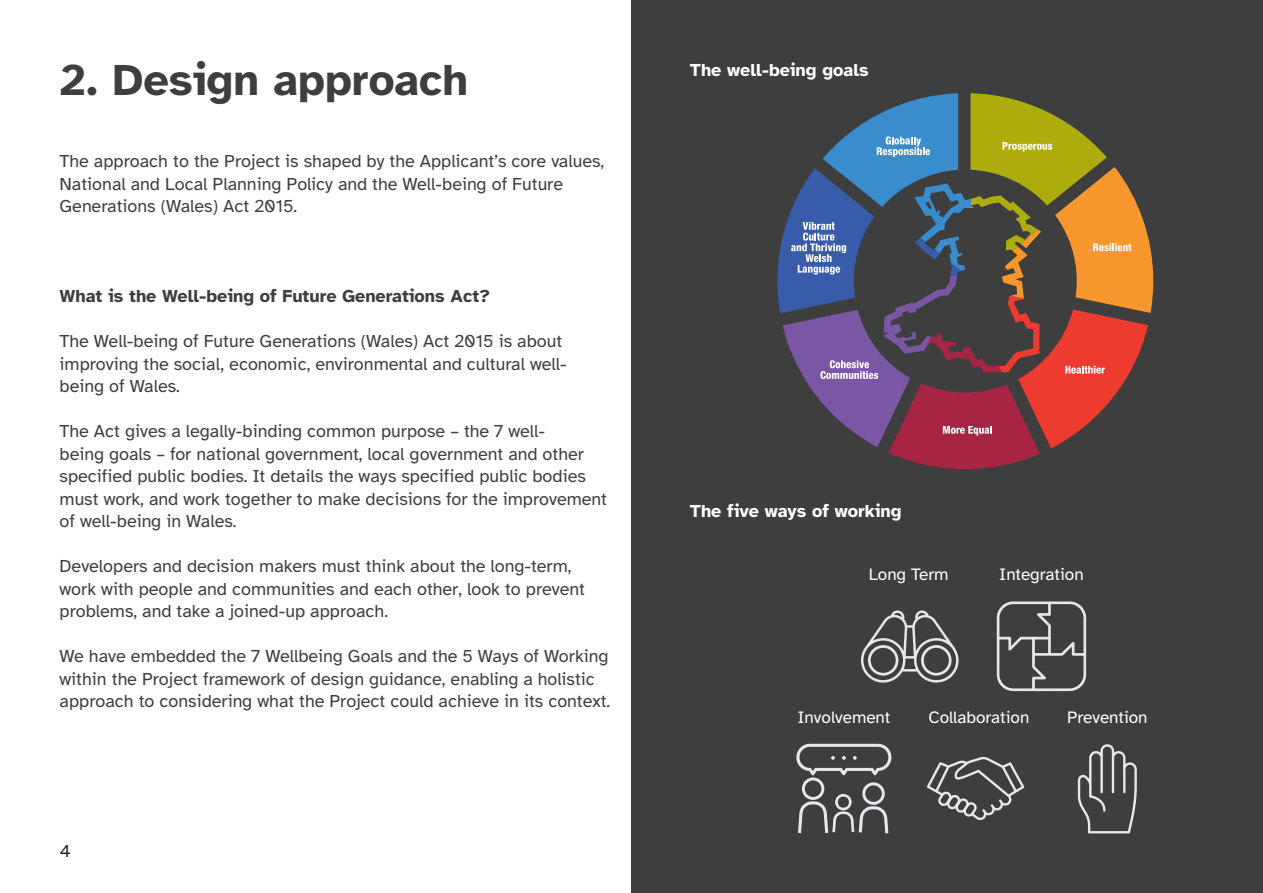
<style>
.page{position:relative;width:1263px;height:893px;background:#fff}
.page>*{position:absolute;margin:0;border:0;box-sizing:border-box;transform-origin:0 0}
.t1{font:700 45px "Atkinson Hyperlegible";color:#3e3e3f}
.t2{font:18px/22.5px "Atkinson Hyperlegible";color:#3e3e3f}
.t3{font:700 18px "Atkinson Hyperlegible";color:#3e3e3f}
.t4{font:700 18px "Atkinson Hyperlegible";color:#fff}
.t5{font:18px "Atkinson Hyperlegible";color:#231f20}
.t6{font:17.1px "Atkinson Hyperlegible";color:#fff}
</style>
<div class="page">
<div style="left:631px;top:0;width:632px;height:893px;background:#3e3e3f"></div>
<svg style="left:777px;top:93px;width:376px;height:376px"></svg>
<svg style="left:796px;top:744px;width:95px;height:89px"></svg>
<svg style="left:927px;top:756px;width:97px;height:65px"></svg>
<svg style="left:861px;top:610px;width:97px;height:73px"></svg>
<svg style="left:997px;top:601px;width:89px;height:90px"></svg>
<svg style="left:1078px;top:744px;width:59px;height:89px"></svg>
<h1 class="t1" style="left:60px;top:54px;width:410px">2. Design approach</h1>
<p class="t4" style="left:690px;top:60px;width:180px">The well-being goals</p>
<p class="t2" style="left:60px;top:150px;width:546px">The approach to the Project is shaped by the Applicant’s core values,<br>National and Local Planning Policy and the Well-being of Future<br>Generations (Wales) Act 2015.</p>
<p class="t3" style="left:60px;top:286px;width:432px">What is the Well-being of Future Generations Act?</p>
<p class="t2" style="left:60px;top:330px;width:509px">The Well-being of Future Generations (Wales) Act 2015 is about improving the social, economic, environmental and cultural well&shy;being of Wales.</p>
<p class="t2" style="left:60px;top:420px;width:549px">The Act gives a legally-binding common purpose – the 7 well-<br>being goals – for national government, local government and other specified public bodies. It details the ways specified public bodies must work, and work together to make decisions for the improvement of well-being in Wales.</p>
<p class="t2" style="left:60px;top:555px;width:527px">Developers and decision makers must think about the long-term, work with people and communities and each other, look to prevent problems, and take a joined-up approach.</p>
<p class="t2" style="left:60px;top:645px;width:552px">We have embedded the 7 Wellbeing Goals and the 5 Ways of Working within the Project framework of design guidance, enabling a holistic approach to considering what the Project could achieve in its context.</p>
<p class="t5" style="left:60px;top:841px;width:13px">4</p>
<p class="t4" style="left:690px;top:501px;width:213px">The five ways of working</p>
<p class="t6" style="left:869px;top:565px;width:81px">Long Term</p>
<p class="t6" style="left:999px;top:565px;width:86px">Integration</p>
<p class="t6" style="left:797px;top:707px;width:94px">Involvement</p>
<p class="t6" style="left:928px;top:707px;width:102px">Collaboration</p>
<p class="t6" style="left:1067px;top:707px;width:82px">Prevention</p>
</div>
